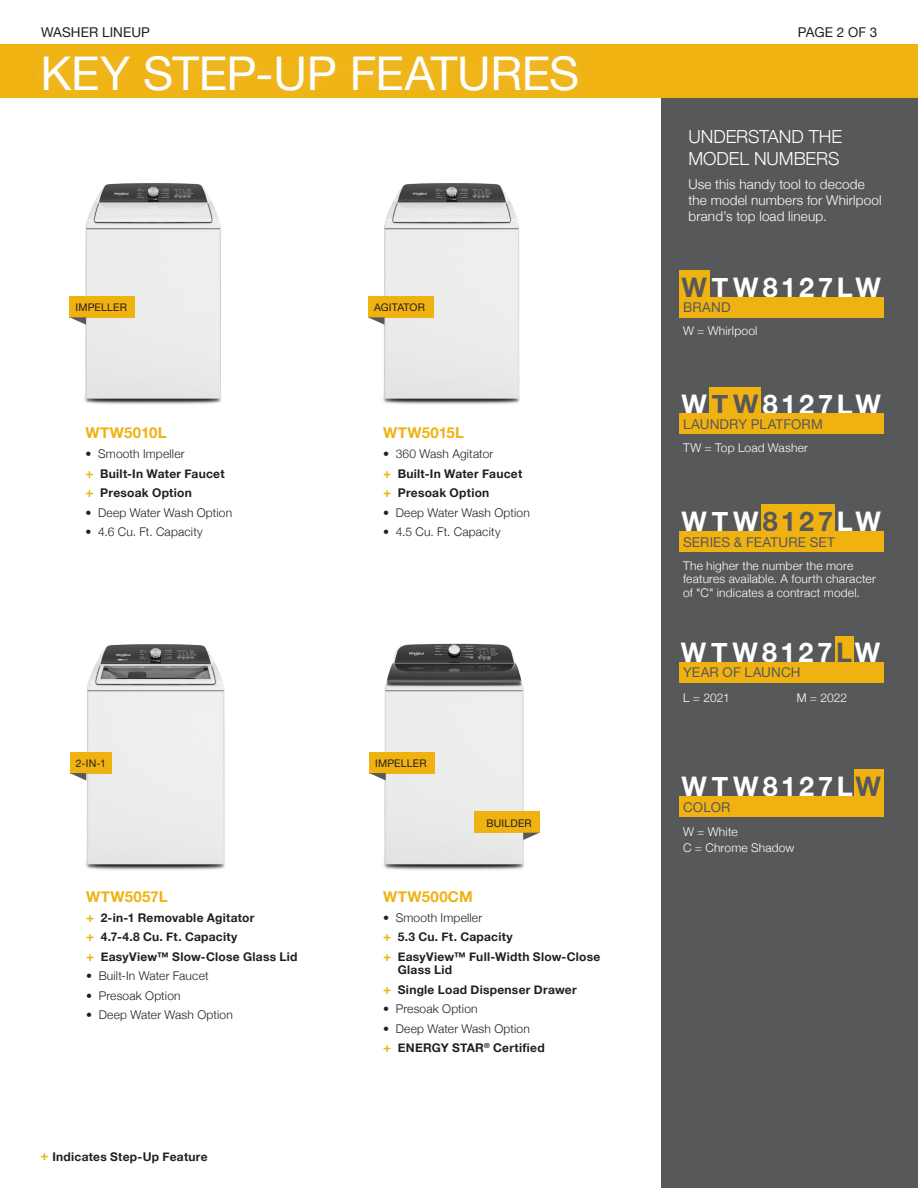
<style>
.page{position:relative;width:918px;height:1188px;background:#fff}
.page>*{position:absolute;margin:0;border:0;box-sizing:border-box;transform-origin:0 0}
.Page_header_White{font:46.5px "Helvetica Neue";letter-spacing:-.01em;color:#fff}
.Model__s{font:700 27px "Helvetica Neue";letter-spacing:.14em;color:#fff}
.Subheader_white_12pt{font:300 18px/21.6px "Helvetica Neue";letter-spacing:-.005em;color:#fff}
.Subhead_gold_10pt{font:700 15px "Helvetica Neue";letter-spacing:.025em;color:#efb211}
.Body_copy_white_9pt{font:300 13.5px/16.2px "Helvetica Neue";letter-spacing:.01em;color:#fff}
.subhead_wp_grey_9pt{font:13.5px "Helvetica Neue";letter-spacing:.01em;color:#57585a}
.Resources{font:13.5px "Helvetica Neue";letter-spacing:.005em;color:#231f20}
.Step_up_bullet_Bold{font:700 12px/13.5px "Helvetica Neue";letter-spacing:.02em;color:#231f20}
.bullets_black_8pt{font:300 12px "Helvetica Neue";letter-spacing:.015em;color:#231f20}
.body_copy_white_8pt{font:300 12px/13.5px "Helvetica Neue";letter-spacing:.015em;color:#fff}
.Disclaimer_black_8pt{font:700 12px "Helvetica Neue";letter-spacing:.025em;color:#231f20}
.black_7pt{font:10.5px "Helvetica Neue";letter-spacing:.015em;color:#231f20}
.s1{font-size:13.5px;color:#efb211}
.s2{color:#57585a}
</style>
<div class="page">
<div style="left:662px;top:96px;width:256px;height:1092px;background:#57585a"></div>
<div style="left:0;top:44px;width:918px;height:54px;background:#efb211"></div>
<div style="left:28px;top:40px;width:567px;height:68px;background:#fff;opacity:.2"></div>
<img style="left:84px;top:183px;width:137px;height:222px">
<img style="left:383px;top:183px;width:137px;height:222px">
<img style="left:85px;top:644px;width:140px;height:226px">
<div style="left:70px;top:296px;width:65px;height:21px;background:#efb211"></div>
<svg style="left:70px;top:317px;width:16px;height:8px"></svg>
<img style="left:383px;top:643px;width:152px;height:227px">
<div style="left:368px;top:296px;width:66px;height:21px;background:#efb211"></div>
<svg style="left:368px;top:317px;width:17px;height:8px"></svg>
<div style="left:474px;top:812px;width:66px;height:21px;background:#efb211"></div>
<svg style="left:523px;top:833px;width:16px;height:7px"></svg>
<div style="left:679px;top:270px;width:31px;height:27px;background:#efb211"></div>
<div style="left:679px;top:297px;width:204px;height:20px;background:#efb211"></div>
<div style="left:761px;top:504px;width:74px;height:27px;background:#efb211"></div>
<div style="left:679px;top:531px;width:204px;height:20px;background:#efb211"></div>
<div style="left:710px;top:387px;width:51px;height:27px;background:#efb211"></div>
<div style="left:679px;top:414px;width:204px;height:20px;background:#efb211"></div>
<div style="left:854px;top:770px;width:29px;height:26px;background:#efb211"></div>
<div style="left:679px;top:796px;width:204px;height:20px;background:#efb211"></div>
<div style="left:835px;top:636px;width:19px;height:27px;background:#efb211"></div>
<div style="left:679px;top:662px;width:204px;height:20px;background:#efb211"></div>
<div style="left:369px;top:752px;width:66px;height:21px;background:#efb211"></div>
<svg style="left:369px;top:773px;width:17px;height:7px"></svg>
<div style="left:70px;top:752px;width:41px;height:21px;background:#efb211"></div>
<svg style="left:70px;top:773px;width:16px;height:7px"></svg>
<p class="Resources" style="left:41px;top:22px;width:110px">WASHER LINEUP</p>
<p class="Page_header_White" style="left:40px;top:40px;width:540px">KEY STEP-UP FEATURES</p>
<p class="black_7pt" style="left:76px;top:300px;width:53px">IMPELLER</p>
<p class="black_7pt" style="left:374px;top:300px;width:53px">AGITATOR</p>
<p class="Subhead_gold_10pt" style="left:85px;top:421px;width:83px">WTW5010L</p>
<p class="bullets_black_8pt" style="left:85px;top:445px;width:101px">• Smooth Impeller</p>
<p class="Step_up_bullet_Bold" style="left:85px;top:467px;width:141px"><span class="s1">+</span> Built-In Water Faucet</p>
<p class="Step_up_bullet_Bold" style="left:85px;top:487px;width:108px"><span class="s1">+</span> Presoak Option</p>
<p class="bullets_black_8pt" style="left:85px;top:503px;width:148px">• Deep Water Wash Option</p>
<p class="bullets_black_8pt" style="left:85px;top:522px;width:119px">• 4.6 Cu. Ft. Capacity</p>
<p class="Subhead_gold_10pt" style="left:383px;top:421px;width:83px">WTW5015L</p>
<p class="bullets_black_8pt" style="left:383px;top:445px;width:112px">• 360 Wash Agitator</p>
<p class="Step_up_bullet_Bold" style="left:383px;top:467px;width:141px"><span class="s1">+</span> Built-In Water Faucet</p>
<p class="Step_up_bullet_Bold" style="left:383px;top:487px;width:108px"><span class="s1">+</span> Presoak Option</p>
<p class="bullets_black_8pt" style="left:383px;top:503px;width:148px">• Deep Water Wash Option</p>
<p class="bullets_black_8pt" style="left:383px;top:522px;width:119px">• 4.5 Cu. Ft. Capacity</p>
<p class="black_7pt" style="left:76px;top:756px;width:32px">2-IN-1</p>
<p class="black_7pt" style="left:375px;top:756px;width:53px">IMPELLER</p>
<p class="black_7pt" style="left:486px;top:815px;width:47px">BUILDER</p>
<p class="Subhead_gold_10pt" style="left:86px;top:884px;width:83px">WTW5057L</p>
<p class="Step_up_bullet_Bold" style="left:86px;top:911px;width:170px"><span class="s1">+</span> 2-in-1 Removable Agitator</p>
<p class="Step_up_bullet_Bold" style="left:86px;top:931px;width:153px"><span class="s1">+</span> 4.7-4.8 Cu. Ft. Capacity</p>
<p class="Step_up_bullet_Bold" style="left:86px;top:950px;width:213px"><span class="s1">+</span> EasyView™ Slow-Close Glass Lid</p>
<p class="bullets_black_8pt" style="left:86px;top:966px;width:124px">• Built-In Water Faucet</p>
<p class="bullets_black_8pt" style="left:86px;top:986px;width:96px">• Presoak Option</p>
<p class="bullets_black_8pt" style="left:86px;top:1005px;width:148px">• Deep Water Wash Option</p>
<p class="Disclaimer_black_8pt" style="left:40px;top:1147px;width:169px"><span class="s1">+</span> Indicates Step-Up Feature</p>
<p class="Subhead_gold_10pt" style="left:383px;top:884px;width:91px">WTW500CM</p>
<p class="bullets_black_8pt" style="left:383px;top:908px;width:101px">• Smooth Impeller</p>
<p class="Step_up_bullet_Bold" style="left:383px;top:931px;width:131px"><span class="s1">+</span> 5.3 Cu. Ft. Capacity</p>
<p class="Step_up_bullet_Bold" style="left:398px;top:950px;width:204px;text-indent:-15px"><span class="s1">+</span> EasyView™ Full-Width Slow-Close<br>Glass Lid</p>
<p class="Step_up_bullet_Bold" style="left:383px;top:983px;width:195px"><span class="s1">+</span> Single Load Dispenser Drawer</p>
<p class="bullets_black_8pt" style="left:383px;top:999px;width:96px">• Presoak Option</p>
<p class="bullets_black_8pt" style="left:383px;top:1019px;width:148px">• Deep Water Wash Option</p>
<p class="Step_up_bullet_Bold" style="left:383px;top:1041px;width:163px"><span class="s1">+</span> ENERGY STAR<sup>®</sup> Certified</p>
<p class="Resources" style="left:798px;top:22px;width:81px">PAGE 2 OF 3</p>
<p class="Subheader_white_12pt" style="left:688px;top:125px;width:155px">UNDERSTAND THE<br>MODEL NUMBERS</p>
<p class="Body_copy_white_9pt" style="left:688px;top:175px;width:195px">Use this handy tool to decode the model numbers for Whirlpool brand’s top load lineup.</p>
<p class="Model__s" style="left:682px;top:266px;width:201px"><span class="s2">W</span>TW8127LW</p>
<p class="subhead_wp_grey_9pt" style="left:683px;top:298px;width:49px">BRAND</p>
<p class="body_copy_white_8pt" style="left:683px;top:323px;width:76px">W = Whirlpool</p>
<p class="Model__s" style="left:682px;top:383px;width:201px">W<span class="s2">TW</span>8127LW</p>
<p class="subhead_wp_grey_9pt" style="left:683px;top:415px;width:141px">LAUNDRY PLATFORM</p>
<p class="body_copy_white_8pt" style="left:683px;top:440px;width:126px">TW = Top Load Washer</p>
<p class="Model__s" style="left:682px;top:500px;width:201px">WTW<span class="s2">8127</span>LW</p>
<p class="subhead_wp_grey_9pt" style="left:683px;top:532px;width:153px">SERIES &amp; FEATURE SET</p>
<p class="body_copy_white_8pt" style="left:683px;top:558px;width:194px">The higher the number the more features available. A fourth character of "C" indicates a contract model.</p>
<p class="Model__s" style="left:681px;top:631px;width:201px">WTW8127<span class="s2">L</span>W</p>
<p class="subhead_wp_grey_9pt" style="left:683px;top:663px;width:119px">YEAR OF LAUNCH</p>
<p class="body_copy_white_8pt" style="left:683px;top:690px;width:48px">L = 2021</p>
<p class="body_copy_white_8pt" style="left:797px;top:690px;width:52px">M = 2022</p>
<p class="Model__s" style="left:682px;top:765px;width:201px">WTW8127L<span class="s2">W</span></p>
<p class="subhead_wp_grey_9pt" style="left:683px;top:797px;width:49px">COLOR</p>
<p class="body_copy_white_8pt" style="left:683px;top:824px;width:56px">W = White</p>
<p class="body_copy_white_8pt" style="left:683px;top:840px;width:113px">C = Chrome Shadow</p>
</div>
